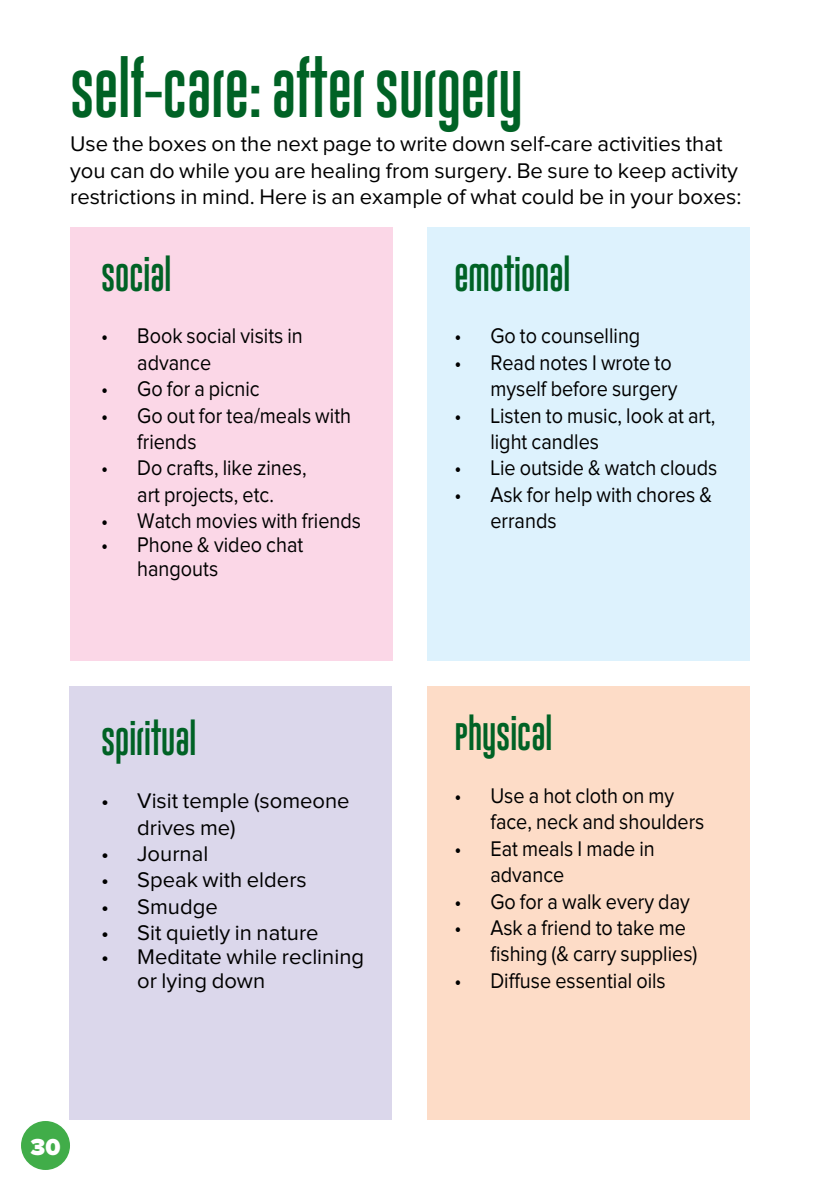
<style>
.page{position:relative;width:840px;height:1191px;background:#fff}
.page>*{position:absolute;margin:0;border:0;box-sizing:border-box;transform-origin:0 0}
.t1{font:48px "Gobold Uplow";color:#006225}
.t2{font:28px "Gobold Uplow";color:#006225}
.t3{font:900 24px "Proxima Nova A";color:#fff}
.t4{font:22px/26.4px "Proxima Nova";color:#000;scale:.9 1}
.t5{font:22px/26.4px "Proxima Nova";color:#000}
</style>
<div class="page">
<div style="left:21px;top:1121px;width:49px;height:49px;background:#41ad49;border-radius:50%"></div>
<div style="left:70px;top:227px;width:322px;height:433px;background:#fbd7e7"></div>
<div style="left:426px;top:227px;width:323px;height:433px;background:#ddf2fd"></div>
<div style="left:70px;top:686px;width:322px;height:433px;background:#dbd7eb"></div>
<div style="left:426px;top:686px;width:323px;height:433px;background:#fddcc7"></div>
<h1 class="t1" style="left:70px;top:56px;width:454px">SELF-CARE: AFTER SURGERY</h1>
<p class="t5" style="left:70px;top:132px;width:672px">Use the boxes on the next page to write down self-care activities that you can do while you are healing from surgery. Be sure to keep activity restrictions in mind. Here is an example of what could be in your boxes:</p>
<p class="t2" style="left:101px;top:255px;width:72px">SOCIAL</p>
<p class="t4" style="left:137px;top:324px;width:185px;text-indent:-36px">• Book social visits in advance</p>
<p class="t4" style="left:101px;top:376px;width:178px">• Go for a picnic</p>
<p class="t4" style="left:137px;top:403px;width:239px;text-indent:-36px">• Go out for tea/meals with friends</p>
<p class="t4" style="left:101px;top:456px;width:230px;text-align:center">• Do crafts, like zines, art projects, etc.</p>
<p class="t4" style="left:101px;top:508px;width:290px">• Watch movies with friends</p>
<p class="t4" style="left:137px;top:534px;width:186px;line-height:24px;text-indent:-36px">• Phone &amp; video chat hangouts</p>
<p class="t2" style="left:101px;top:719px;width:97px">SPIRITUAL</p>
<p class="t5" style="left:137px;top:788px;width:214px;text-indent:-36px">• Visit temple (someone drives me)</p>
<p class="t5" style="left:101px;top:841px;width:109px">• Journal</p>
<p class="t5" style="left:101px;top:867px;width:207px">• Speak with elders</p>
<p class="t5" style="left:101px;top:894px;width:118px">• Smudge</p>
<p class="t5" style="left:101px;top:920px;width:219px">• Sit quietly in nature</p>
<p class="t5" style="left:137px;top:946px;width:228px;line-height:24px;text-indent:-36px">• Meditate while reclining or lying down</p>
<p class="t2" style="left:454px;top:255px;width:117px">EMOTIONAL</p>
<p class="t4" style="left:454px;top:324px;width:208px">• Go to counselling</p>
<p class="t4" style="left:454px;top:350px;width:249px;text-align:right">• Read notes I wrote to myself before surgery</p>
<p class="t4" style="left:490px;top:403px;width:251px;text-indent:-36px">• Listen to music, look at art, light candles</p>
<p class="t4" style="left:454px;top:456px;width:294px">• Lie outside &amp; watch clouds</p>
<p class="t4" style="left:490px;top:482px;width:248px;text-indent:-36px">• Ask for help with chores &amp; errands</p>
<p class="t2" style="left:454px;top:714px;width:99px">PHYSICAL</p>
<p class="t4" style="left:490px;top:783px;width:239px;text-indent:-36px">• Use a hot cloth on my face, neck and shoulders</p>
<p class="t4" style="left:490px;top:836px;width:184px;text-indent:-36px">• Eat meals I made in advance</p>
<p class="t4" style="left:454px;top:889px;width:263px">• Go for a walk every day</p>
<p class="t4" style="left:490px;top:915px;width:231px;text-indent:-36px">• Ask a friend to take me fishing (&amp; carry supplies)</p>
<p class="t4" style="left:454px;top:968px;width:236px">• Diffuse essential oils</p>
<p class="t3" style="left:31px;top:1133px;width:31px">30</p>
</div>
